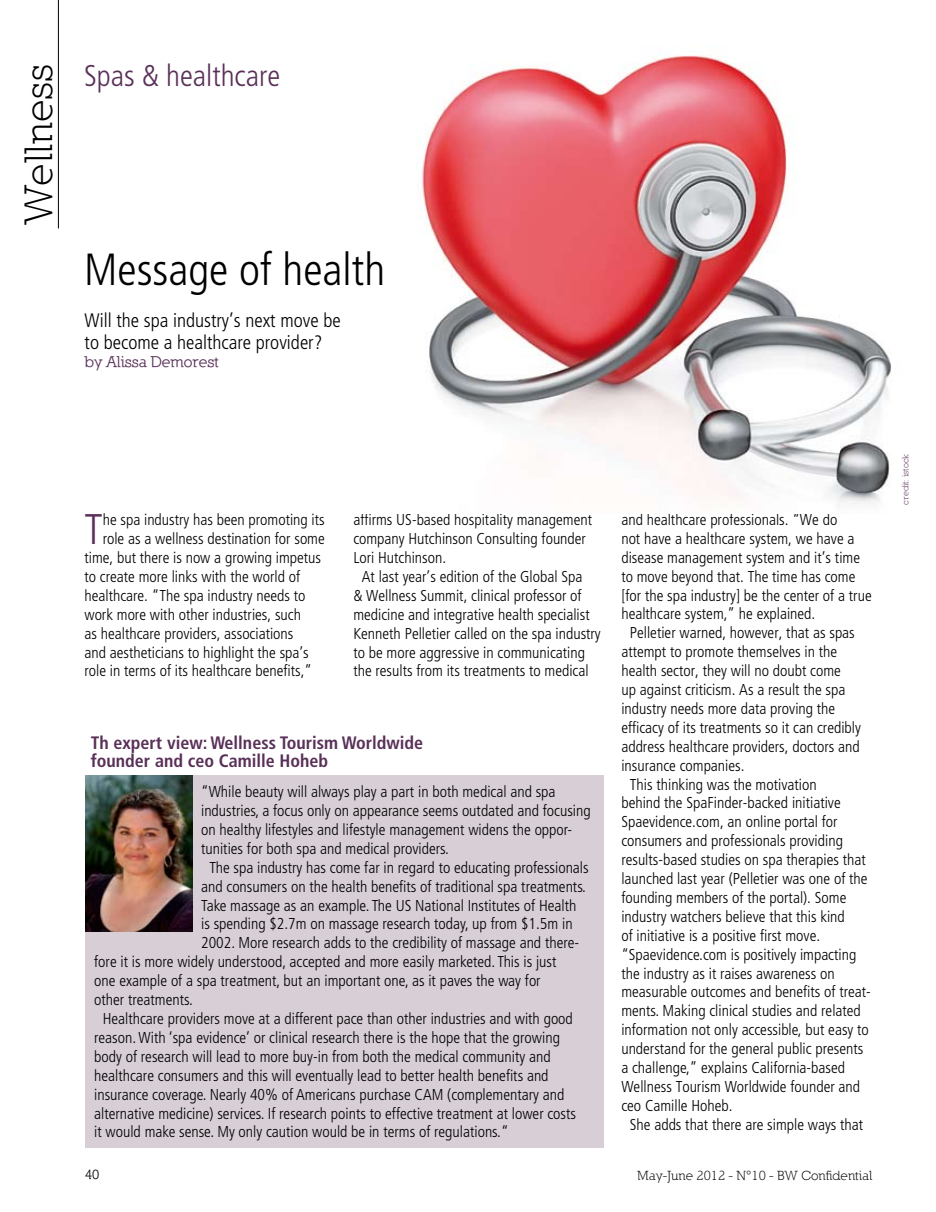
<style>
.page{position:relative;width:936px;height:1212px;background:#fff}
.page>*{position:absolute;margin:0;border:0;box-sizing:border-box;transform-origin:0 0}
.t1{font:300 condensed 45px "Frutiger LT Std";color:#000}
.t2{font:300 condensed 42.9px "Frutiger LT Std";color:#593058}
.t3{font:40.5px "Nilland";color:#000}
.t4{font:300 condensed 30px "Frutiger LT Std";color:#593058}
.t5{font:300 condensed 19.5px/22.5px "Frutiger LT Std";color:#000}
.t6{font:700 condensed 18px/18px "Frutiger LT Std";color:#593058}
.t7{font:300 condensed 15.75px "Frutiger LT Std";color:#000}
.t8{font:700 15.75px "Nilland";color:#593058}
.t9{font:13.5px "Nilland";color:#000}
.t10{font:700 13.5px "Nilland";color:#000}
.t11{font:9px "Nilland";color:#593058}
</style>
<div class="page">
<hr style="left:58px;top:0;width:1px;height:228px;background:#000">
<img style="left:422px;top:55px;width:470px;height:449px">
<div style="left:85px;top:775px;width:519px;height:373px;background:#d7ced6"></div>
<img style="left:85px;top:776px;width:108px;height:156px">
<h3 class="t3" style="left:15px;top:224px;width:162px;rotate:-90deg">Wellness</h3>
<h3 class="t4" style="left:84px;top:59px;width:198px">Spas &amp; healthcare</h3>
<h1 class="t1" style="left:84px;top:244px;width:302px">Message of health</h1>
<p class="t5" style="left:85px;top:309px;width:258px">Will the spa industry’s next move be to become a healthcare provider?</p>
<p class="t8" style="left:85px;top:353px;width:136px">by Alissa Demorest</p>
<h2 class="t2" style="left:84px;top:505px;width:20px">T</h2>
<p class="t7" style="left:103px;top:511px;width:223px">he spa industry has been promoting its</p>
<p class="t7" style="left:103px;top:530px;width:223px">role as a wellness destination for some</p>
<p class="t7" style="left:84px;top:549px;width:238px">time, but there is now a growing impetus</p>
<p class="t7" style="left:84px;top:568px;width:217px">to create more links with the world of</p>
<p class="t7" style="left:84px;top:586px;width:223px">healthcare. “The spa industry needs to</p>
<p class="t7" style="left:84px;top:605px;width:218px">work more with other industries, such</p>
<p class="t7" style="left:84px;top:624px;width:210px">as healthcare providers, associations</p>
<p class="t7" style="left:84px;top:643px;width:226px">and aestheticians to highlight the spa’s</p>
<p class="t7" style="left:84px;top:662px;width:229px">role in terms of its healthcare benefits,”</p>
<p class="t7" style="left:353px;top:511px;width:240px">affirms US-based hospitality management</p>
<p class="t7" style="left:353px;top:530px;width:234px">company Hutchinson Consulting founder</p>
<p class="t7" style="left:353px;top:549px;width:94px">Lori Hutchinson.</p>
<p class="t7" style="left:362px;top:568px;width:222px">At last year’s edition of the Global Spa</p>
<p class="t7" style="left:353px;top:586px;width:230px">&amp; Wellness Summit, clinical professor of</p>
<p class="t7" style="left:353px;top:605px;width:238px">medicine and integrative health specialist</p>
<p class="t7" style="left:353px;top:624px;width:249px">Kenneth Pelletier called on the spa industry</p>
<p class="t7" style="left:353px;top:643px;width:233px">to be more aggressive in communicating</p>
<p class="t7" style="left:353px;top:662px;width:237px">the results from its treatments to medical</p>
<p class="t6" style="left:91px;top:734px;width:334px">Th expert view: Wellness Tourism Worldwide founder and ceo Camille Hoheb</p>
<p class="t7" style="left:201px;top:783px;width:356px">“While beauty will always play a part in both medical and spa</p>
<p class="t7" style="left:201px;top:802px;width:391px">industries, a focus only on appearance seems outdated and focusing</p>
<p class="t7" style="left:201px;top:820px;width:372px">on healthy lifestyles and lifestyle management widens the oppor-</p>
<p class="t7" style="left:201px;top:839px;width:249px">tunities for both spa and medical providers.</p>
<p class="t7" style="left:210px;top:858px;width:380px">The spa industry has come far in regard to educating professionals</p>
<p class="t7" style="left:201px;top:877px;width:386px">and consumers on the health benefits of traditional spa treatments.</p>
<p class="t7" style="left:201px;top:896px;width:377px">Take massage as an example. The US National Institutes of Health</p>
<p class="t7" style="left:201px;top:915px;width:373px">is spending $2.7m on massage research today, up from $1.5m in</p>
<p class="t7" style="left:201px;top:934px;width:379px">2002. More research adds to the credibility of massage and there-</p>
<p class="t7" style="left:94px;top:953px;width:464px">fore it is more widely understood, accepted and more easily marketed. This is just</p>
<p class="t7" style="left:94px;top:972px;width:448px">one example of a spa treatment, but an important one, as it paves the way for</p>
<p class="t7" style="left:94px;top:991px;width:100px">other treatments.</p>
<p class="t7" style="left:103px;top:1009px;width:471px">Healthcare providers move at a different pace than other industries and with good</p>
<p class="t7" style="left:94px;top:1028px;width:467px">reason. With ‘spa evidence’ or clinical research there is the hope that the growing</p>
<p class="t7" style="left:94px;top:1047px;width:458px">body of research will lead to more buy-in from both the medical community and</p>
<p class="t7" style="left:94px;top:1066px;width:456px">healthcare consumers and this will eventually lead to better health benefits and</p>
<p class="t7" style="left:94px;top:1085px;width:471px">insurance coverage. Nearly 40% of Americans purchase CAM (complementary and</p>
<p class="t7" style="left:94px;top:1104px;width:483px">alternative medicine) services. If research points to effective treatment at lower costs</p>
<p class="t7" style="left:94px;top:1123px;width:416px">it would make sense. My only caution would be in terms of regulations.“</p>
<p class="t7" style="left:621px;top:510px;width:217px">and healthcare professionals. “We do</p>
<p class="t7" style="left:621px;top:529px;width:234px">not have a healthcare system, we have a</p>
<p class="t7" style="left:621px;top:548px;width:240px">disease management system and it’s time</p>
<p class="t7" style="left:621px;top:567px;width:235px">to move beyond that. The time has come</p>
<p class="t7" style="left:621px;top:586px;width:252px">[for the spa industry] be the center of a true</p>
<p class="t7" style="left:621px;top:605px;width:195px">healthcare system,” he explained.</p>
<p class="t7" style="left:630px;top:624px;width:226px">Pelletier warned, however, that as spas</p>
<p class="t7" style="left:621px;top:643px;width:217px">attempt to promote themselves in the</p>
<p class="t7" style="left:621px;top:662px;width:221px">health sector, they will no doubt come</p>
<p class="t7" style="left:621px;top:681px;width:225px">up against criticism. As a result the spa</p>
<p class="t7" style="left:621px;top:699px;width:215px">industry needs more data proving the</p>
<p class="t7" style="left:621px;top:718px;width:241px">efficacy of its treatments so it can credibly</p>
<p class="t7" style="left:621px;top:737px;width:240px">address healthcare providers, doctors and</p>
<p class="t7" style="left:621px;top:756px;width:125px">insurance companies.</p>
<p class="t7" style="left:630px;top:775px;width:188px">This thinking was the motivation</p>
<p class="t7" style="left:621px;top:794px;width:221px">behind the SpaFinder-backed initiative</p>
<p class="t7" style="left:621px;top:813px;width:218px">Spaevidence.com, an online portal for</p>
<p class="t7" style="left:621px;top:832px;width:223px">consumers and professionals providing</p>
<p class="t7" style="left:621px;top:851px;width:246px">results-based studies on spa therapies that</p>
<p class="t7" style="left:621px;top:870px;width:248px">launched last year (Pelletier was one of the</p>
<p class="t7" style="left:621px;top:888px;width:226px">founding members of the portal). Some</p>
<p class="t7" style="left:621px;top:907px;width:225px">industry watchers believe that this kind</p>
<p class="t7" style="left:621px;top:926px;width:200px">of initiative is a positive first move.</p>
<p class="t7" style="left:621px;top:945px;width:236px">“Spaevidence.com is positively impacting</p>
<p class="t7" style="left:621px;top:964px;width:215px">the industry as it raises awareness on</p>
<p class="t7" style="left:621px;top:983px;width:251px">measurable outcomes and benefits of treat-</p>
<p class="t7" style="left:621px;top:1002px;width:241px">ments. Making clinical studies and related</p>
<p class="t7" style="left:621px;top:1021px;width:249px">information not only accessible, but easy to</p>
<p class="t7" style="left:621px;top:1040px;width:243px">understand for the general public presents</p>
<p class="t7" style="left:621px;top:1059px;width:225px">a challenge,” explains California-based</p>
<p class="t7" style="left:621px;top:1077px;width:240px">Wellness Tourism Worldwide founder and</p>
<p class="t7" style="left:621px;top:1096px;width:113px">ceo Camille Hoheb.</p>
<p class="t7" style="left:630px;top:1115px;width:235px">She adds that there are simple ways that</p>
<p class="t10" style="left:85px;top:1166px;width:16px">40</p>
<p class="t9" style="left:637px;top:1168px;width:236px">May-June 2012 - N°10 - BW Confidential</p>
<p class="t11" style="left:900px;top:504px;width:52px;rotate:-90deg">credit: istock</p>
</div>
